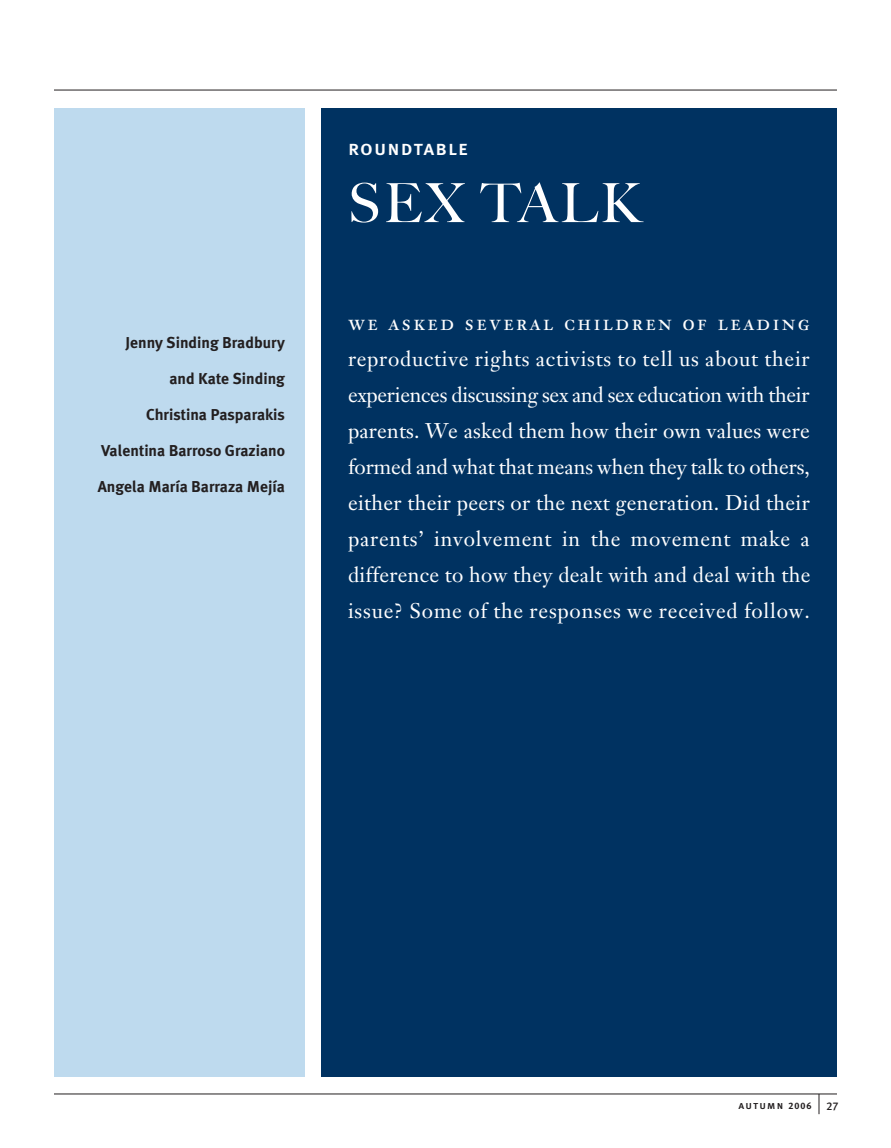
<style>
.page{position:relative;width:891px;height:1148px;background:#fff}
.page>*{position:absolute;margin:0;border:0;box-sizing:border-box;transform-origin:0 0}
.t1{font:54px "Big Caslon S Cap";letter-spacing:.06em;color:#fff}
.t2{font:22.5px "Janson Text Roman SC";letter-spacing:.105em;color:#fff}
.t3{font:21px/36px "P5 D Janson Oldstlye";letter-spacing:.035em;color:#fff;text-align:justify}
.t4{font:21px "Meta Plus Medium Caps";letter-spacing:.055em;color:#fff}
.t5{font:700 15.75px "Meta Plus";color:#231f20}
.t6{font:11.25px "Meta Plus Medium Caps";letter-spacing:.1em;color:#231f20}
.s1{font-family:"Meta Plus Bold Caps";font-size:9.3px}
</style>
<div class="page">
<svg style="left:819px;top:1094px;width:1px;height:20px"></svg>
<hr style="left:54px;top:1093px;width:783px;height:1px;background:#231f20">
<hr style="left:54px;top:90px;width:783px;height:1px;background:#231f20">
<div style="left:54px;top:108px;width:250px;height:968px;background:#bedaee"></div>
<div style="left:321px;top:108px;width:516px;height:968px;background:#003261"></div>
<p class="t5" style="left:125px;top:333px;width:161px">Jenny Sinding Bradbury</p>
<p class="t5" style="left:169px;top:369px;width:117px">and Kate Sinding</p>
<p class="t5" style="left:146px;top:405px;width:140px">Christina Pasparakis</p>
<p class="t5" style="left:101px;top:441px;width:185px">Valentina Barroso Graziano</p>
<p class="t5" style="left:98px;top:477px;width:189px">Angela María Barraza Mejía</p>
<p class="t4" style="left:348px;top:135px;width:122px">roundtable</p>
<h1 class="t1" style="left:348px;top:172px;width:295px">SEX TALK</h1>
<p class="t2" style="left:348px;top:313px;width:463px">we asked several children of leading</p>
<p class="t3" style="left:348px;top:341px;width:464px">reproductive rights activists to tell us about their experiences discussing sex and sex education with their parents. We asked them how their own values were formed and what that means when they talk to others, either their peers or the next generation. Did their parents’ involvement in the movement make a difference to how they dealt with and deal with the issue? Some of the responses we received follow.</p>
<p class="t6" style="left:738px;top:1098px;width:75px">autumn <span class="s1">2006</span></p>
<p class="t6" style="left:826px;top:1099px;width:14px">27</p>
</div>
